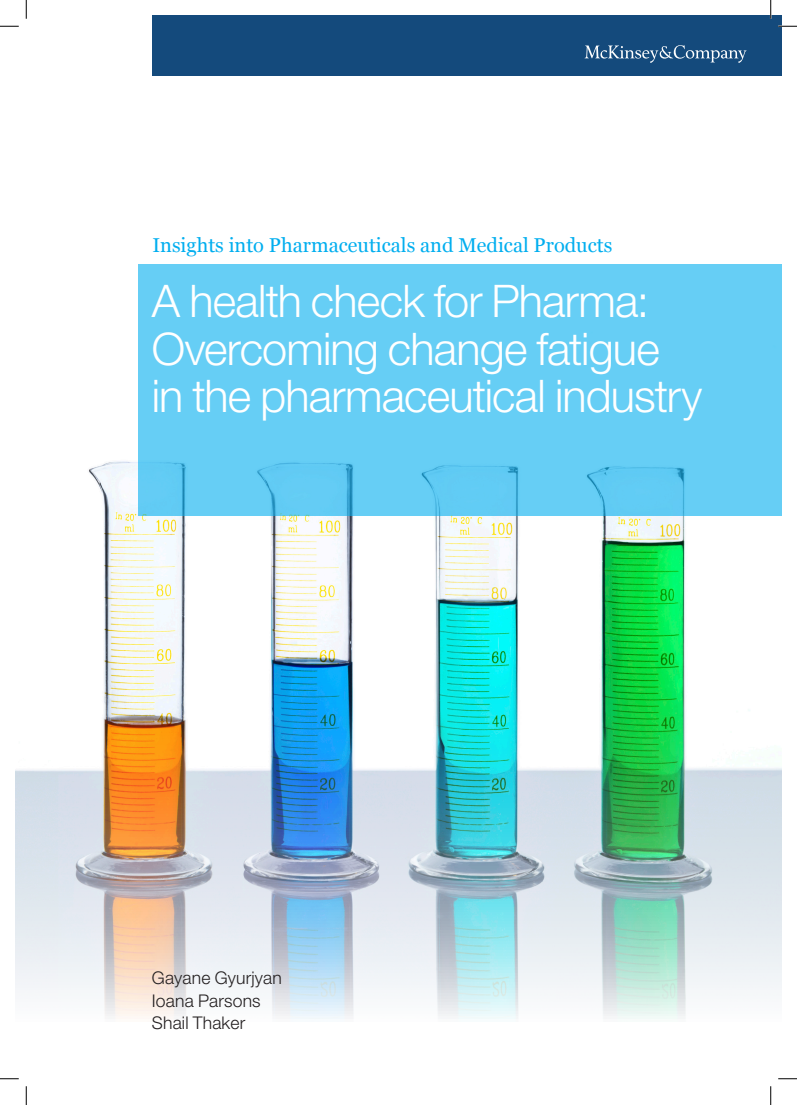
<style>
.page{position:relative;width:797px;height:1105px;background:#fff}
.page>*{position:absolute;margin:0;border:0;box-sizing:border-box;transform-origin:0 0}
.Main_title{font:300 45px/47.5px "Helvetica Neue LT Std";letter-spacing:-.02em;color:#fff}
.Insights_into_Pharma{font:20px "Georgia";color:#00aeef}
.t1{font:300 17.5px "Helvetica Neue LT Std";letter-spacing:.01em;color:#231f20}
</style>
<div class="page">
<img style="left:16px;top:461px;width:765px;height:558px">
<div style="left:152px;top:16px;width:629px;height:60px;background:#144a7c"></div>
<svg style="left:584px;top:45px;width:162px;height:18px"></svg>
<div style="left:138px;top:264px;width:643px;height:251px;background:#66cef5"></div>
<svg style="left:0;top:25px;width:19px;height:2px"></svg>
<svg style="left:778px;top:25px;width:19px;height:2px"></svg>
<svg style="left:0;top:1078px;width:19px;height:1px"></svg>
<svg style="left:778px;top:1078px;width:19px;height:1px"></svg>
<svg style="left:25px;top:0;width:2px;height:19px"></svg>
<svg style="left:25px;top:1086px;width:2px;height:19px"></svg>
<svg style="left:770px;top:0;width:1px;height:19px"></svg>
<svg style="left:770px;top:1086px;width:1px;height:19px"></svg>
<p class="Insights_into_Pharma" style="left:152px;top:232px;width:461px">Insights into Pharmaceuticals and Medical Products</p>
<p class="Main_title" style="left:152px;top:276px;width:552px">A health check for Pharma:<br>Overcoming change fatigue in the pharmaceutical industry</p>
<p class="t1" style="left:152px;top:967px;width:131px">Gayane Gyurjyan</p>
<p class="t1" style="left:152px;top:990px;width:110px">Ioana Parsons</p>
<p class="t1" style="left:152px;top:1012px;width:95px">Shail Thaker</p>
</div>
